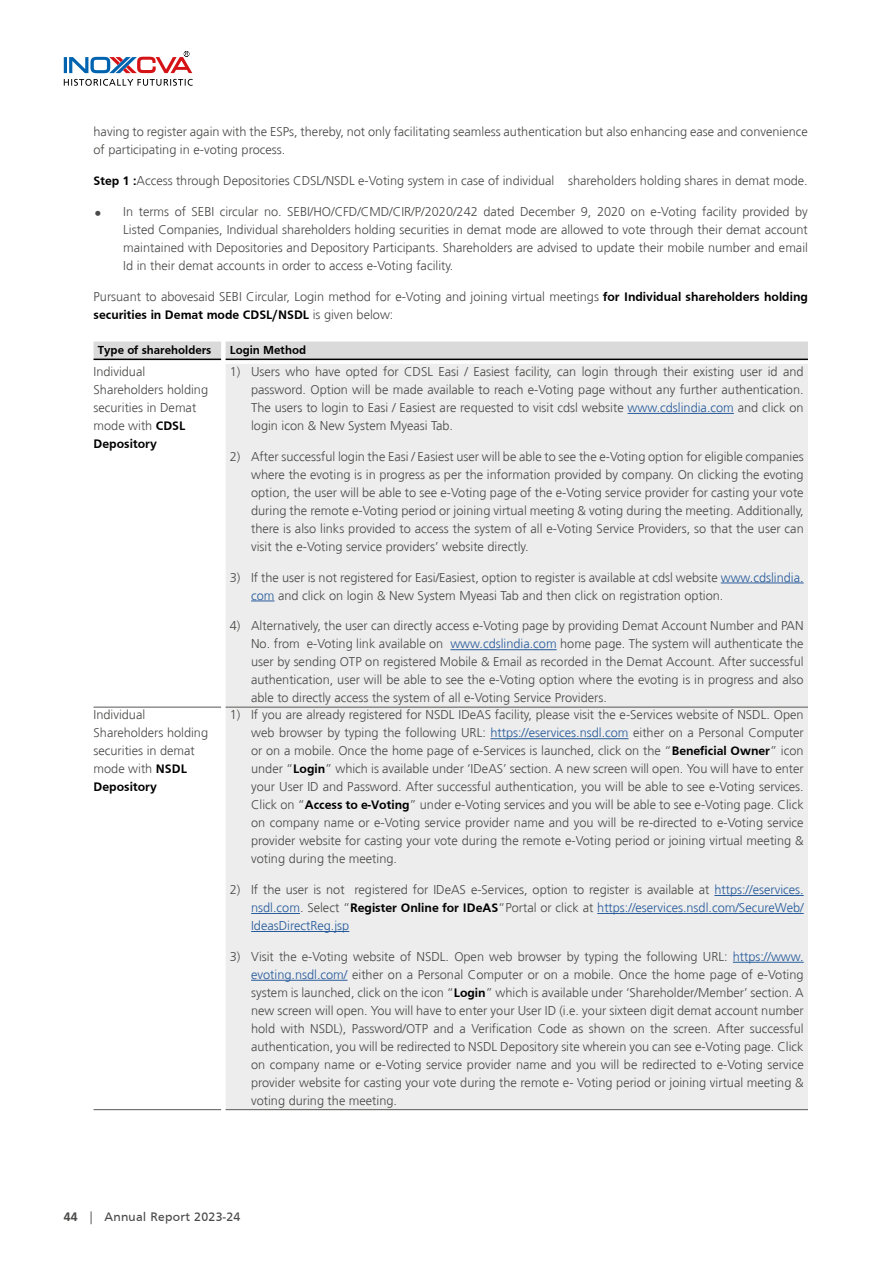
<style>
.page{position:relative;width:893px;height:1263px;background:#fff}
.page>*{position:absolute;margin:0;border:0;box-sizing:border-box;transform-origin:0 0}
.t1{font:300 12.75px/18px "Frutiger";color:#4a4a49;text-align:justify}
.t2{font:12.75px "Frutiger";letter-spacing:.025em;color:#4a4a49}
.t3{font:700 12px "Frutiger";color:#000}
.s1{font-weight:700;color:#000}
.s2{color:#275b9b}
.s3{font-weight:700}
.s4{font-weight:300}
</style>
<div class="page">
<div style="left:94px;top:342px;width:714px;height:17px;background:#dadada"></div>
<div style="left:226px;top:364px;width:582px;height:745px;background:#ededed"></div>
<hr style="left:226px;top:707px;width:582px;height:1px;background:#575756">
<hr style="left:226px;top:1109px;width:582px;height:1px;background:#575756">
<hr style="left:94px;top:707px;width:127px;height:1px;background:#575756">
<hr style="left:94px;top:1109px;width:127px;height:1px;background:#575756">
<hr style="left:94px;top:359px;width:127px;height:1px;background:#000">
<hr style="left:226px;top:359px;width:582px;height:1px;background:#000">
<hr style="left:628px;top:413px;width:106px;height:1px;background:#275b9b">
<hr style="left:721px;top:583px;width:83px;height:1px;background:#275b9b">
<svg style="left:251px;top:601px;width:23px;height:1px"></svg>
<hr style="left:450px;top:649px;width:107px;height:1px;background:#275b9b">
<hr style="left:490px;top:738px;width:139px;height:1px;background:#275b9b">
<hr style="left:714px;top:895px;width:90px;height:1px;background:#275b9b">
<hr style="left:251px;top:913px;width:49px;height:1px;background:#275b9b">
<hr style="left:597px;top:913px;width:207px;height:1px;background:#275b9b">
<hr style="left:251px;top:931px;width:98px;height:1px;background:#275b9b">
<hr style="left:733px;top:962px;width:71px;height:1px;background:#275b9b">
<hr style="left:251px;top:980px;width:96px;height:1px;background:#275b9b">
<svg style="left:64px;top:79px;width:129px;height:7px"></svg>
<svg style="left:64px;top:51px;width:128px;height:22px"></svg>
<p class="t1" style="left:94px;top:123px;width:716px">having to register again with the ESPs, thereby, not only facilitating seamless authentication but also enhancing ease and convenience of participating in e-voting process.</p>
<p class="t1" style="left:94px;top:172px;width:716px"><span class="s1">Step 1 :</span>Access through Depositories CDSL/NSDL e-Voting system in case of individual shareholders holding shares in demat mode.</p>
<p class="t1" style="left:123px;top:203px;width:686px">In terms of SEBI circular no. SEBI/HO/CFD/CMD/CIR/P/2020/242 dated December 9, 2020 on e-Voting facility provided by Listed Companies, Individual shareholders holding securities in demat mode are allowed to vote through their demat account maintained with Depositories and Depository Participants. Shareholders are advised to update their mobile number and email Id in their demat accounts in order to access e-Voting facility.</p>
<p class="t1" style="left:94px;top:288px;width:716px">Pursuant to abovesaid SEBI Circular, Login method for e-Voting and joining virtual meetings <span class="s1">for Individual shareholders holding securities in Demat mode CDSL/NSDL</span> is given below:</p>
<p class="t3" style="left:98px;top:343px;width:115px">Type of shareholders</p>
<p class="t3" style="left:230px;top:343px;width:78px">Login Method</p>
<p class="t1" style="left:94px;top:363px;width:116px;text-align:left">Individual<br>Shareholders holding securities in Demat mode with <span class="s1">CDSL<br>Depository</span></p>
<p class="t1" style="left:251px;top:363px;width:554px;text-indent:-21px">1) Users who have opted for CDSL Easi / Easiest facility, can login through their existing user id and password. Option will be made available to reach e-Voting page without any further authentication.<br>The users to login to Easi / Easiest are requested to visit cdsl website <span class="s2">www.cdslindia.com</span> and click on login icon &amp; New System Myeasi Tab.</p>
<p class="t1" style="left:251px;top:448px;width:554px;text-indent:-21px">2) After successful login the Easi / Easiest user will be able to see the e-Voting option for eligible companies where the evoting is in progress as per the information provided by company. On clicking the evoting option, the user will be able to see e-Voting page of the e-Voting service provider for casting your vote during the remote e-Voting period or joining virtual meeting &amp; voting during the meeting. Additionally, there is also links provided to access the system of all e-Voting Service Providers, so that the user can visit the e-Voting service providers’ website directly.</p>
<p class="t1" style="left:251px;top:568px;width:554px;text-indent:-21px">3) If the user is not registered for Easi/Easiest, option to register is available at cdsl website <span class="s2">www.cdslindia. com</span> and click on login &amp; New System Myeasi Tab and then click on registration option.</p>
<p class="t1" style="left:251px;top:617px;width:554px;text-indent:-21px">4) Alternatively, the user can directly access e-Voting page by providing Demat Account Number and PAN No. from e-Voting link available on <span class="s2">www.cdslindia.com</span> home page. The system will authenticate the user by sending OTP on registered Mobile &amp; Email as recorded in the Demat Account. After successful authentication, user will be able to see the e-Voting option where the evoting is in progress and also able to directly access the system of all e-Voting Service Providers.</p>
<p class="t1" style="left:94px;top:706px;width:116px;text-align:left">Individual<br>Shareholders holding securities in demat mode with <span class="s1">NSDL<br>Depository</span></p>
<p class="t1" style="left:251px;top:706px;width:554px;text-indent:-21px">1) If you are already registered for NSDL IDeAS facility, please visit the e-Services website of NSDL. Open web browser by typing the following URL: <span class="s2">https://eservices.nsdl.com</span> either on a Personal Computer or on a mobile. Once the home page of e-Services is launched, click on the “<span class="s1">Beneficial Owner</span>” icon under “<span class="s1">Login</span>” which is available under ‘IDeAS’ section. A new screen will open. You will have to enter your User ID and Password. After successful authentication, you will be able to see e-Voting services.<br>Click on “<span class="s1">Access to e-Voting</span>” under e-Voting services and you will be able to see e-Voting page. Click on company name or e-Voting service provider name and you will be re-directed to e-Voting service provider website for casting your vote during the remote e-Voting period or joining virtual meeting &amp; voting during the meeting.</p>
<p class="t1" style="left:251px;top:881px;width:554px;text-indent:-21px">2) If the user is not registered for IDeAS e-Services, option to register is available at <span class="s2">https://eservices. nsdl.com</span>. Select “<span class="s1">Register Online for IDeAS</span>“Portal or click at <span class="s2">https://eservices.nsdl.com/SecureWeb/ IdeasDirectReg.jsp</span></p>
<p class="t1" style="left:251px;top:948px;width:554px;text-indent:-21px">3) Visit the e-Voting website of NSDL. Open web browser by typing the following URL: <span class="s2">https://www. evoting.nsdl.com/</span> either on a Personal Computer or on a mobile. Once the home page of e-Voting system is launched, click on the icon “<span class="s1">Login</span>” which is available under ‘Shareholder/Member’ section. A new screen will open. You will have to enter your User ID (i.e. your sixteen digit demat account number hold with NSDL), Password/OTP and a Verification Code as shown on the screen. After successful authentication, you will be redirected to NSDL Depository site wherein you can see e-Voting page. Click on company name or e-Voting service provider name and you will be redirected to e-Voting service provider website for casting your vote during the remote e- Voting period or joining virtual meeting &amp; voting during the meeting.</p>
<p class="t2" style="left:64px;top:1209px;width:178px"><span class="s3">44</span> <span class="s4">|</span> Annual Report 2023-24</p>
</div>
